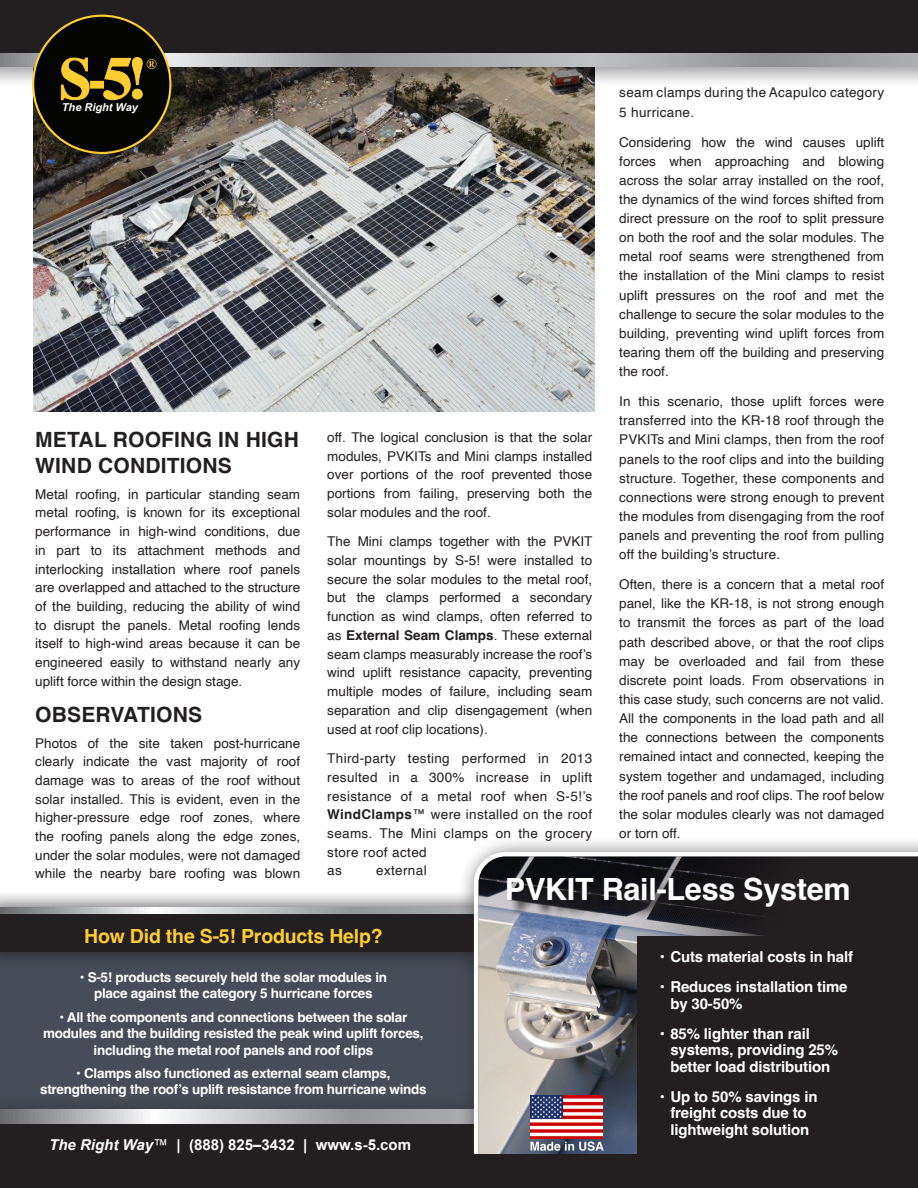
<style>
.page{position:relative;width:918px;height:1188px;background:#fff}
.page>*{position:absolute;margin:0;border:0;box-sizing:border-box;transform-origin:0 0}
.t1{font:700 30.6px "Helvetica";letter-spacing:-.01em;color:#fff}
.t2{font:700 21px/26px "Helvetica";letter-spacing:.01em;color:#231f20}
.t3{font:700 19.5px "Helvetica";letter-spacing:-.01em;color:#fecd33}
.t4{font:700 15px/16.5px "Helvetica";letter-spacing:-.01em;color:#fff}
.t5{font:700 15px "Arial";color:#fff}
.t6{font:13.5px/19.2px "Helvetica";color:#231f20;text-align:justify}
.t7{font:700 13.5px/16.5px "Helvetica";letter-spacing:-.02em;color:#fff;text-align:center}
.t8{font:13.5px/18.8px "Helvetica";letter-spacing:.025em;color:#231f20}
.t9{font:italic 700 10.95px "Arial";color:#fff}
.s1{font-weight:700}
.s2{font-style:italic}
.s3{font-weight:400}
</style>
<div class="page">
<div style="left:0;top:914px;width:918px;height:232px;background:#464d58"></div>
<div style="left:0;top:1123px;width:918px;height:65px;background:#231f20"></div>
<div style="left:0;top:1094px;width:918px;height:51px;background:#231f20;opacity:.75"></div>
<svg style="left:0;top:1110px;width:458px;height:13px;background:#b6b7ba"></svg>
<img style="left:33px;top:89px;width:562px;height:322px">
<div style="left:0;top:0;width:918px;height:61px;background:#231f20"></div>
<div style="left:0;top:37px;width:918px;height:52px;background:#231f20;opacity:.75"></div>
<svg style="left:0;top:54px;width:918px;height:12px;background:#abacaf"></svg>
<svg style="left:32px;top:15px;width:139px;height:139px;background:#302911"></svg>
<div style="left:0;top:891px;width:918px;height:83px;background:#231f20;opacity:.75"></div>
<div style="left:0;top:908px;width:918px;height:44px;background:#231f20"></div>
<div style="left:0;top:891px;width:918px;height:45px;background:#231f20;opacity:.75"></div>
<svg style="left:0;top:908px;width:458px;height:6px;background:#b6b7ba"></svg>
<div style="left:458px;top:836px;width:460px;height:352px;background:#231f20;opacity:.75"></div>
<svg style="left:472px;top:850px;width:446px;height:304px;background:#79797c"></svg>
<svg style="left:510px;top:880px;width:358px;height:45px;fill:#1f1d1f"></svg>
<div style="left:0;top:1154px;width:918px;height:34px;background:#231f20"></div>
<img style="left:530px;top:1095px;width:73px;height:44px">
<svg style="left:531px;top:1142px;width:73px;height:9px"></svg>
<div style="left:637px;top:936px;width:281px;height:252px;background:#231f20"></div>
<p class="t9" style="left:62px;top:100px;width:78px">The Right Way</p>
<p class="t2" style="left:35px;top:429px;width:265px">METAL ROOFING IN HIGH<br>WIND CONDITIONS</p>
<p class="t6" style="left:35px;top:485px;width:266px;line-height:18.8px">Metal roofing, in particular standing seam metal roofing, is known for its exceptional performance in high-wind conditions, due in part to its attachment methods and interlocking installation where roof panels are overlapped and attached to the structure of the building, reducing the ability of wind to disrupt the panels. Metal roofing lends itself to high-wind areas because it can be engineered easily to withstand nearly any uplift force within the design stage.</p>
<p class="t2" style="left:35px;top:704px;width:168px">OBSERVATIONS</p>
<p class="t6" style="left:35px;top:734px;width:266px;line-height:18.8px">Photos of the site taken post-hurricane clearly indicate the vast majority of roof damage was to areas of the roof without solar installed. This is evident, even in the higher-pressure edge roof zones, where the roofing panels along the edge zones, under the solar modules, were not damaged while the nearby bare roofing was blown</p>
<p class="t6" style="left:327px;top:428px;width:266px;line-height:18.8px">off. The logical conclusion is that the solar modules, PVKITs and Mini clamps installed over portions of the roof prevented those portions from failing, preserving both the solar modules and the roof.</p>
<p class="t6" style="left:327px;top:533px;width:267px;line-height:18.8px">The Mini clamps together with the PVKIT solar mountings by S-5! were installed to secure the solar modules to the metal roof, but the clamps performed a secondary function as wind clamps, often referred to as <span class="s1">External Seam Clamps</span>. These external seam clamps measurably increase the roof’s wind uplift resistance capacity, preventing multiple modes of failure, including seam separation and clip disengagement (when used at roof clip locations).</p>
<p class="t8" style="left:327px;top:749px;width:266px">Third-party testing performed in 2013 resulted in a 300% increase in uplift resistance of a metal roof when S-5!’s<br><span class="s1">WindClamps</span>™ were installed on the roof seams. The Mini clamps on the grocery store roof acted<br>as</p>
<p class="t8" style="left:376px;top:862px;width:52px">external</p>
<p class="t8" style="left:619px;top:83px;width:266px;line-height:19.2px">seam clamps during the Acapulco category<br>5 hurricane.</p>
<p class="t6" style="left:619px;top:133px;width:266px">Considering how the wind causes uplift forces when approaching and blowing across the solar array installed on the roof, the dynamics of the wind forces shifted from direct pressure on the roof to split pressure on both the roof and the solar modules. The metal roof seams were strengthened from the installation of the Mini clamps to resist uplift pressures on the roof and met the challenge to secure the solar modules to the building, preventing wind uplift forces from tearing them off the building and preserving the roof.</p>
<p class="t6" style="left:619px;top:392px;width:266px">In this scenario, those uplift forces were transferred into the KR-18 roof through the PVKITs and Mini clamps, then from the roof panels to the roof clips and into the building structure. Together, these components and connections were strong enough to prevent the modules from disengaging from the roof panels and preventing the roof from pulling off the building’s structure.</p>
<p class="t6" style="left:619px;top:575px;width:266px">Often, there is a concern that a metal roof panel, like the KR-18, is not strong enough to transmit the forces as part of the load path described above, or that the roof clips may be overloaded and fail from these discrete point loads. From observations in this case study, such concerns are not valid.<br>All the components in the load path and all the connections between the components remained intact and connected, keeping the system together and undamaged, including the roof panels and roof clips. The roof below the solar modules clearly was not damaged or torn off.</p>
<p class="t1" style="left:505px;top:871px;width:347px">PVKIT Rail-Less System</p>
<p class="t3" style="left:84px;top:924px;width:300px">How Did the S-5! Products Help?</p>
<p class="t7" style="left:80px;top:970px;width:309px">• S-5! products securely held the solar modules in place against the category 5 hurricane forces</p>
<p class="t7" style="left:43px;top:1010px;width:382px">• All the components and connections between the solar modules and the building resisted the peak wind uplift forces, including the metal roof panels and roof clips</p>
<p class="t7" style="left:40px;top:1066px;width:388px">• Clamps also functioned as external seam clamps, strengthening the roof’s uplift resistance from hurricane winds</p>
<p class="t5" style="left:49px;top:1135px;width:363px"><span class="s2">The Right Way</span><span class="s3">™</span> | (888) 825–3432 | www.s-5.com</p>
<p class="t4" style="left:660px;top:951px;width:195px">• Cuts material costs in half</p>
<p class="t4" style="left:670px;top:981px;width:179px;text-indent:-10px">• Reduces installation time by 30-50%</p>
<p class="t4" style="left:670px;top:1027px;width:169px;text-indent:-10px">• 85% lighter than rail systems, providing 25% better load distribution</p>
<p class="t4" style="left:660px;top:1090px;width:159px;text-align:center">• Up to 50% savings in freight costs due to lightweight solution</p>
</div>
